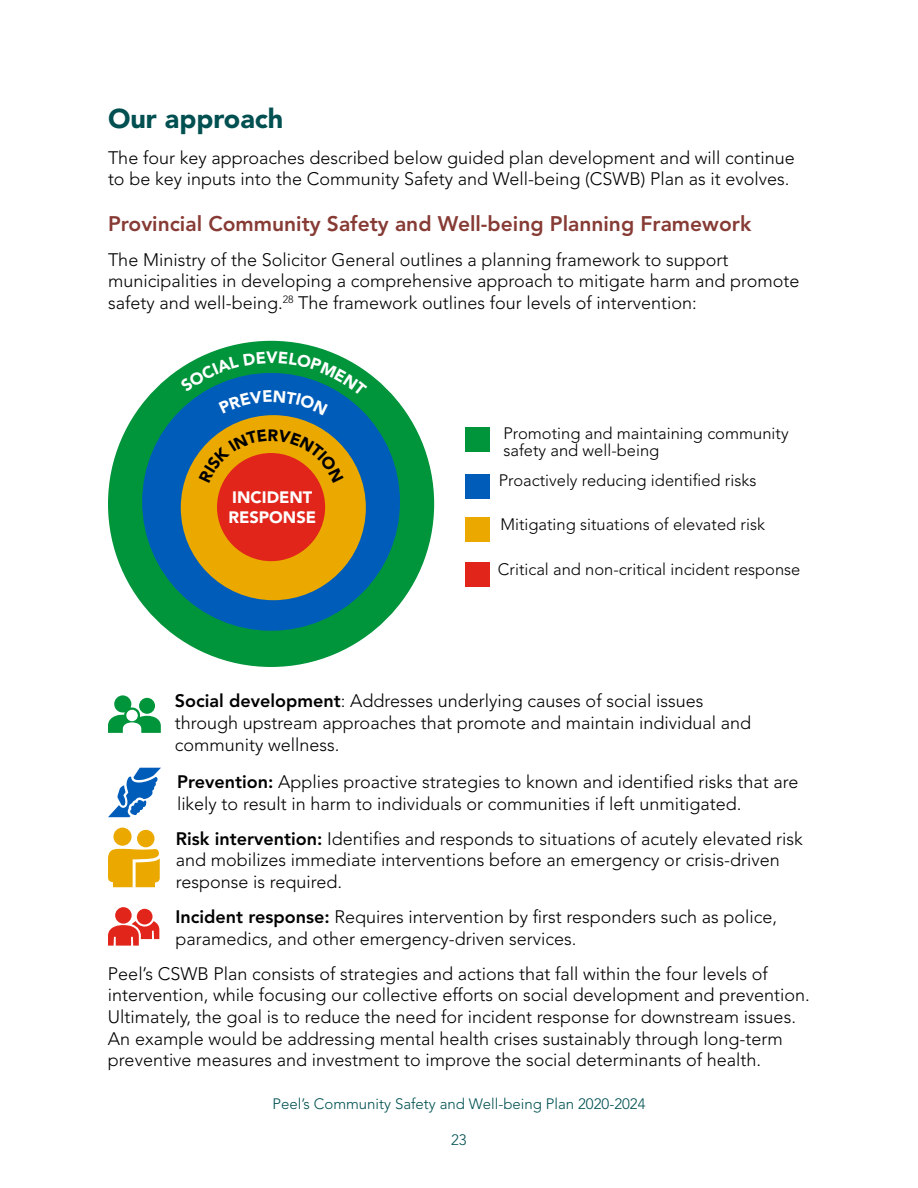
<style>
.page{position:relative;width:918px;height:1188px;background:#fff}
.page>*{position:absolute;margin:0;border:0;box-sizing:border-box;transform-origin:0 0}
.t1{font:900 27px "Avenir LT Std";color:#004f51}
.t2{font:800 21px "Avenir LT Std";color:#873b35}
.t3{font:300 18px/21.6px "Avenir LT Std";color:#000}
.t4{font:300 16.5px/16.5px "Avenir LT Std";color:#000}
.t5{font:900 16.5px/19.8px "Avenir LT Std";color:#fff}
.t6{font:300 15px "Avenir LT Std";color:#005051}
.s1{font-weight:800}
</style>
<div class="page">
<div style="left:465px;top:562px;width:24px;height:25px;background:#e1251b"></div>
<div style="left:465px;top:518px;width:24px;height:24px;background:#eba900"></div>
<div style="left:465px;top:474px;width:24px;height:25px;background:#005cb9"></div>
<div style="left:465px;top:427px;width:24px;height:25px;background:#00953b"></div>
<div style="left:108px;top:341px;width:326px;height:326px;background:#00953b;border-radius:50%"></div>
<div style="left:142px;top:373px;width:258px;height:258px;background:#005cb9;border-radius:50%"></div>
<div style="left:181px;top:415px;width:185px;height:185px;background:#eba900;border-radius:50%"></div>
<div style="left:217px;top:453px;width:108px;height:108px;background:#e1251b;border-radius:50%"></div>
<svg style="left:108px;top:695px;width:53px;height:38px"></svg>
<svg style="left:108px;top:768px;width:53px;height:49px"></svg>
<div style="left:113px;top:828px;width:19px;height:18px;background:#eba900;border-radius:50%"></div>
<svg style="left:108px;top:849px;width:52px;height:38px;background:#edb421"></svg>
<div style="left:137px;top:830px;width:18px;height:17px;background:#eba900;border-radius:50%"></div>
<div style="left:137px;top:909px;width:16px;height:16px;background:#e1251b;border-radius:50%"></div>
<svg style="left:108px;top:921px;width:51px;height:25px"></svg>
<div style="left:115px;top:907px;width:17px;height:17px;background:#e1251b;border-radius:50%"></div>
<svg style="left:180px;top:352px;width:187px;height:63px"></svg>
<svg style="left:199px;top:429px;width:145px;height:54px"></svg>
<h1 class="t1" style="left:108px;top:103px;width:177px">Our approach</h1>
<p class="t3" style="left:108px;top:147px;width:688px">The four key approaches described below guided plan development and will continue to be key inputs into the Community Safety and Well-being (CSWB) Plan as it evolves.</p>
<p class="t2" style="left:108px;top:211px;width:645px">Provincial Community Safety and Well-being Planning Framework</p>
<p class="t3" style="left:108px;top:249px;width:693px">The Ministry of the Solicitor General outlines a planning framework to support municipalities in developing a comprehensive approach to mitigate harm and promote safety and well-being.<sup>28</sup> The framework outlines four levels of intervention:</p>
<p class="t5" style="left:266px;top:347px;width:13px">V</p>
<p class="t5" style="left:228px;top:487px;width:89px">INCIDENT<br>RESPONSE</p>
<p class="t4" style="left:503px;top:425px;width:287px">Promoting and maintaining community safety and well-being</p>
<p class="t4" style="left:499px;top:472px;width:259px">Proactively reducing identified risks</p>
<p class="t4" style="left:500px;top:516px;width:266px">Mitigating situations of elevated risk</p>
<p class="t4" style="left:498px;top:561px;width:304px">Critical and non-critical incident response</p>
<p class="t3" style="left:175px;top:690px;width:578px"><span class="s1">Social development</span>: Addresses underlying causes of social issues through upstream approaches that promote and maintain individual and community wellness.</p>
<p class="t3" style="left:177px;top:771px;width:623px"><span class="s1">Prevention:</span> Applies proactive strategies to known and identified risks that are likely to result in harm to individuals or communities if left unmitigated.</p>
<p class="t3" style="left:176px;top:828px;width:628px"><span class="s1">Risk intervention:</span> Identifies and responds to situations of acutely elevated risk and mobilizes immediate interventions before an emergency or crisis-driven response is required.</p>
<p class="t3" style="left:175px;top:906px;width:603px"><span class="s1">Incident response:</span> Requires intervention by first responders such as police, paramedics, and other emergency-driven services.</p>
<p class="t3" style="left:108px;top:963px;width:703px">Peel’s CSWB Plan consists of strategies and actions that fall within the four levels of intervention, while focusing our collective efforts on social development and prevention.<br>Ultimately, the goal is to reduce the need for incident response for downstream issues.<br>An example would be addressing mental health crises sustainably through long-term preventive measures and investment to improve the social determinants of health.</p>
<p class="t6" style="left:272px;top:1095px;width:375px">Peel’s Community Safety and Well-being Plan 2020-2024</p>
<p class="t6" style="left:451px;top:1131px;width:17px">23</p>
</div>
